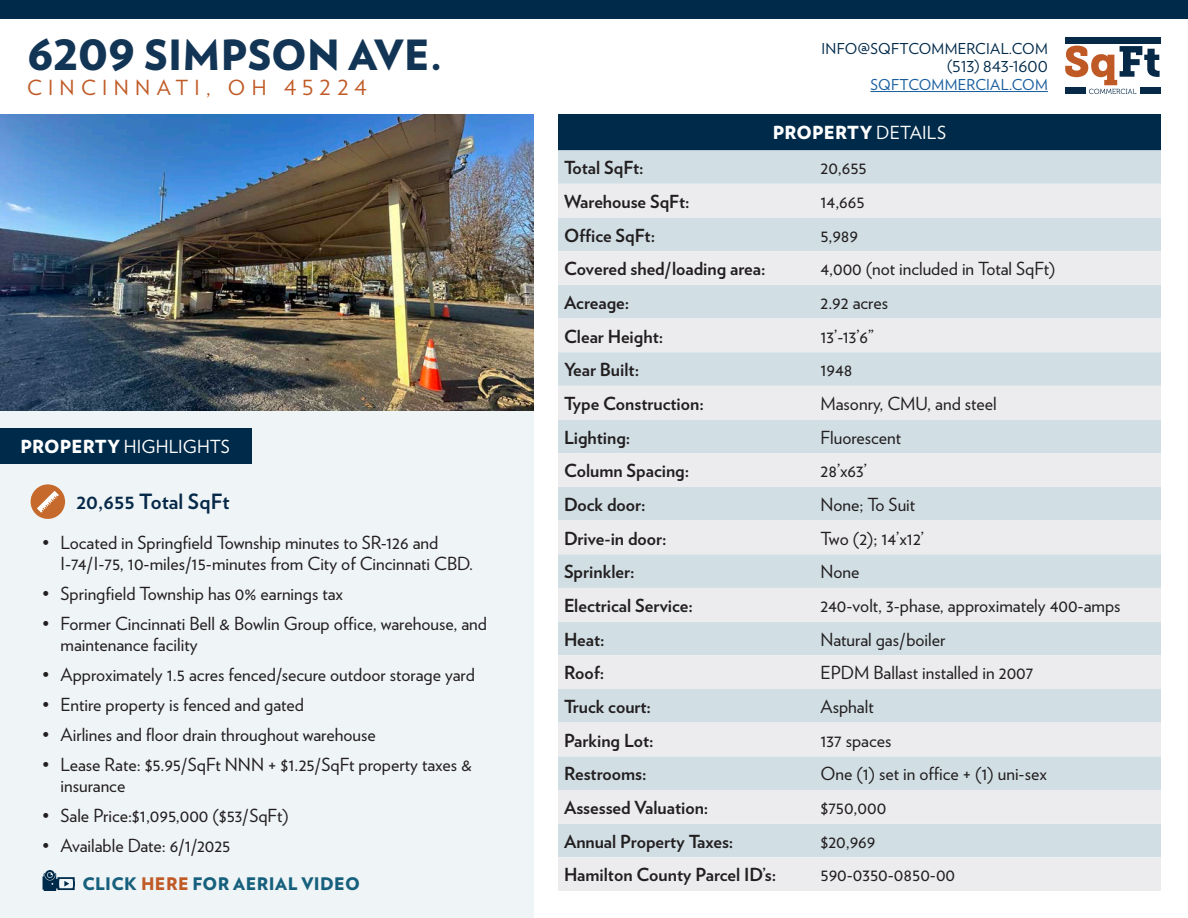
<style>
.page{position:relative;width:1188px;height:918px;background:#fff}
.page>*{position:absolute;margin:0;border:0;box-sizing:border-box;transform-origin:0 0}
.t1{font:900 41.55px "Verlag";letter-spacing:.005em;color:#133555}
.t2{font:700 21px "Verlag";letter-spacing:.005em;color:#072949}
.t3{font:20.85px "Verlag";letter-spacing:.3em;color:#c05b27}
.SqFt_Table_Body_1{font:18px/21px "Verlag";color:#231f20}
.SqFt_Table_Body_1-2{font:700 18px "Verlag";color:#231f20}
.t4{font:18px "Verlag";color:#fff}
.t5{font:900 18px "Verlag";letter-spacing:.01em;color:#fff}
.t6{font:900 17.25px "Verlag";letter-spacing:.025em;color:#17607d}
.t7{font:15px/18px "Verlag";letter-spacing:.01em;color:#002a4a;text-align:right}
.t8{font:15px "Verlag";letter-spacing:.01em;color:#175d9e}
.s1{font-weight:900}
.s2{color:#c05b27}
.s3{font-weight:400}
</style>
<div class="page">
<div style="left:0;top:0;width:1188px;height:18px;background:#002a4a"></div>
<div style="left:1141px;top:87px;width:20px;height:7px;background:#062948"></div>
<div style="left:1065px;top:37px;width:96px;height:6px;background:#062948"></div>
<svg style="left:1065px;top:46px;width:95px;height:48px"></svg>
<hr style="left:870px;top:91px;width:178px;height:1px;background:#175d9e">
<div style="left:558px;top:114px;width:603px;height:36px;background:#002a4a"></div>
<div style="left:558px;top:150px;width:603px;height:34px;background:#d1dfe5"></div>
<svg style="left:558px;top:184px;width:603px;height:707px;background:#dfe5e9"></svg>
<div style="left:0;top:410px;width:533px;height:508px;background:#eff4f6"></div>
<svg style="left:31px;top:484px;width:34px;height:35px"></svg>
<img style="left:0;top:114px;width:533px;height:296px">
<div style="left:0;top:428px;width:252px;height:36px;background:#002a4a"></div>
<svg style="left:43px;top:870px;width:32px;height:21px"></svg>
<h1 class="t1" style="left:27px;top:20px;width:416px">6209 SIMPSON AVE.</h1>
<p class="t3" style="left:27px;top:71px;width:341px">CINCINNATI, OH 45224</p>
<p class="t4" style="left:21px;top:433px;width:211px"><span class="s1">PROPERTY</span> HIGHLIGHTS</p>
<p class="t2" style="left:76px;top:485px;width:155px">20,655 Total SqFt</p>
<p class="SqFt_Table_Body_1" style="left:61px;top:531px;width:414px;text-indent:-18px">• Located in Springfield Township minutes to SR-126 and<br>I-74/I-75, 10-miles/15-minutes from City of Cincinnati CBD.</p>
<p class="SqFt_Table_Body_1" style="left:43px;top:582px;width:302px">• Springfield Township has 0% earnings tax</p>
<p class="SqFt_Table_Body_1" style="left:61px;top:612px;width:428px;text-indent:-18px">• Former Cincinnati Bell &amp; Bowlin Group office, warehouse, and maintenance facility</p>
<p class="SqFt_Table_Body_1" style="left:43px;top:663px;width:434px">• Approximately 1.5 acres fenced/secure outdoor storage yard</p>
<p class="SqFt_Table_Body_1" style="left:43px;top:693px;width:263px">• Entire property is fenced and gated</p>
<p class="SqFt_Table_Body_1" style="left:43px;top:723px;width:335px">• Airlines and floor drain throughout warehouse</p>
<p class="SqFt_Table_Body_1" style="left:61px;top:753px;width:413px;text-indent:-18px">• Lease Rate: $5.95/SqFt NNN + $1.25/SqFt property taxes &amp; insurance</p>
<p class="SqFt_Table_Body_1" style="left:43px;top:804px;width:248px">• Sale Price:$1,095,000 ($53/SqFt)</p>
<p class="SqFt_Table_Body_1" style="left:43px;top:834px;width:189px">• Available Date: 6/1/2025</p>
<p class="t6" style="left:82px;top:869px;width:279px">CLICK <span class="s2">HERE</span> FOR AERIAL VIDEO</p>
<p class="t7" style="left:821px;top:39px;width:228px">INFO@SQFTCOMMERCIAL.COM (513) 843-1600</p>
<p class="t8" style="left:870px;top:73px;width:179px">SQFTCOMMERCIAL.COM</p>
<p class="t5" style="left:773px;top:118px;width:175px">PROPERTY <span class="s3">DETAILS</span></p>
<p class="SqFt_Table_Body_1-2" style="left:564px;top:154px;width:81px">Total SqFt:</p>
<p class="SqFt_Table_Body_1" style="left:821px;top:156px;width:48px">20,655</p>
<p class="SqFt_Table_Body_1-2" style="left:564px;top:187px;width:127px">Warehouse SqFt:</p>
<p class="SqFt_Table_Body_1" style="left:821px;top:190px;width:46px">14,665</p>
<p class="SqFt_Table_Body_1-2" style="left:564px;top:221px;width:93px">Office SqFt:</p>
<p class="SqFt_Table_Body_1" style="left:821px;top:224px;width:39px">5,989</p>
<p class="SqFt_Table_Body_1-2" style="left:564px;top:255px;width:203px">Covered shed/loading area:</p>
<p class="SqFt_Table_Body_1" style="left:821px;top:257px;width:236px">4,000 (not included in Total SqFt)</p>
<p class="SqFt_Table_Body_1-2" style="left:564px;top:288px;width:67px">Acreage:</p>
<p class="SqFt_Table_Body_1" style="left:821px;top:291px;width:69px">2.92 acres</p>
<p class="SqFt_Table_Body_1-2" style="left:564px;top:322px;width:101px">Clear Height:</p>
<p class="SqFt_Table_Body_1" style="left:821px;top:325px;width:55px">13’-13’6”</p>
<p class="SqFt_Table_Body_1-2" style="left:564px;top:356px;width:77px">Year Built:</p>
<p class="SqFt_Table_Body_1" style="left:821px;top:358px;width:33px">1948</p>
<p class="SqFt_Table_Body_1-2" style="left:564px;top:389px;width:141px">Type Construction:</p>
<p class="SqFt_Table_Body_1" style="left:821px;top:392px;width:178px">Masonry, CMU, and steel</p>
<p class="SqFt_Table_Body_1-2" style="left:564px;top:423px;width:68px">Lighting:</p>
<p class="SqFt_Table_Body_1" style="left:821px;top:426px;width:82px">Fluorescent</p>
<p class="SqFt_Table_Body_1-2" style="left:564px;top:457px;width:127px">Column Spacing:</p>
<p class="SqFt_Table_Body_1" style="left:821px;top:459px;width:48px">28’x63’</p>
<p class="SqFt_Table_Body_1-2" style="left:564px;top:490px;width:83px">Dock door:</p>
<p class="SqFt_Table_Body_1" style="left:821px;top:493px;width:96px">None; To Suit</p>
<p class="SqFt_Table_Body_1-2" style="left:564px;top:524px;width:104px">Drive-in door:</p>
<p class="SqFt_Table_Body_1" style="left:821px;top:527px;width:105px">Two (2); 14’x12’</p>
<p class="SqFt_Table_Body_1-2" style="left:564px;top:558px;width:72px">Sprinkler:</p>
<p class="SqFt_Table_Body_1" style="left:821px;top:560px;width:40px">None</p>
<p class="SqFt_Table_Body_1-2" style="left:564px;top:591px;width:130px">Electrical Service:</p>
<p class="SqFt_Table_Body_1" style="left:821px;top:594px;width:302px">240-volt, 3-phase, approximately 400-amps</p>
<p class="SqFt_Table_Body_1-2" style="left:564px;top:625px;width:42px">Heat:</p>
<p class="SqFt_Table_Body_1" style="left:821px;top:628px;width:126px">Natural gas/boiler</p>
<p class="SqFt_Table_Body_1-2" style="left:564px;top:659px;width:42px">Roof:</p>
<p class="SqFt_Table_Body_1" style="left:821px;top:661px;width:214px">EPDM Ballast installed in 2007</p>
<p class="SqFt_Table_Body_1-2" style="left:564px;top:692px;width:89px">Truck court:</p>
<p class="SqFt_Table_Body_1" style="left:821px;top:695px;width:55px">Asphalt</p>
<p class="SqFt_Table_Body_1-2" style="left:564px;top:726px;width:91px">Parking Lot:</p>
<p class="SqFt_Table_Body_1" style="left:821px;top:729px;width:72px">137 spaces</p>
<p class="SqFt_Table_Body_1-2" style="left:564px;top:760px;width:84px">Restrooms:</p>
<p class="SqFt_Table_Body_1" style="left:821px;top:762px;width:228px">One (1) set in office + (1) uni-sex</p>
<p class="SqFt_Table_Body_1-2" style="left:564px;top:793px;width:146px">Assessed Valuation:</p>
<p class="SqFt_Table_Body_1" style="left:821px;top:796px;width:67px">$750,000</p>
<p class="SqFt_Table_Body_1-2" style="left:564px;top:827px;width:171px">Annual Property Taxes:</p>
<p class="SqFt_Table_Body_1" style="left:821px;top:830px;width:56px">$20,969</p>
<p class="SqFt_Table_Body_1-2" style="left:564px;top:861px;width:214px">Hamilton County Parcel ID’s:</p>
<p class="SqFt_Table_Body_1" style="left:821px;top:864px;width:136px">590-0350-0850-00</p>
</div>
